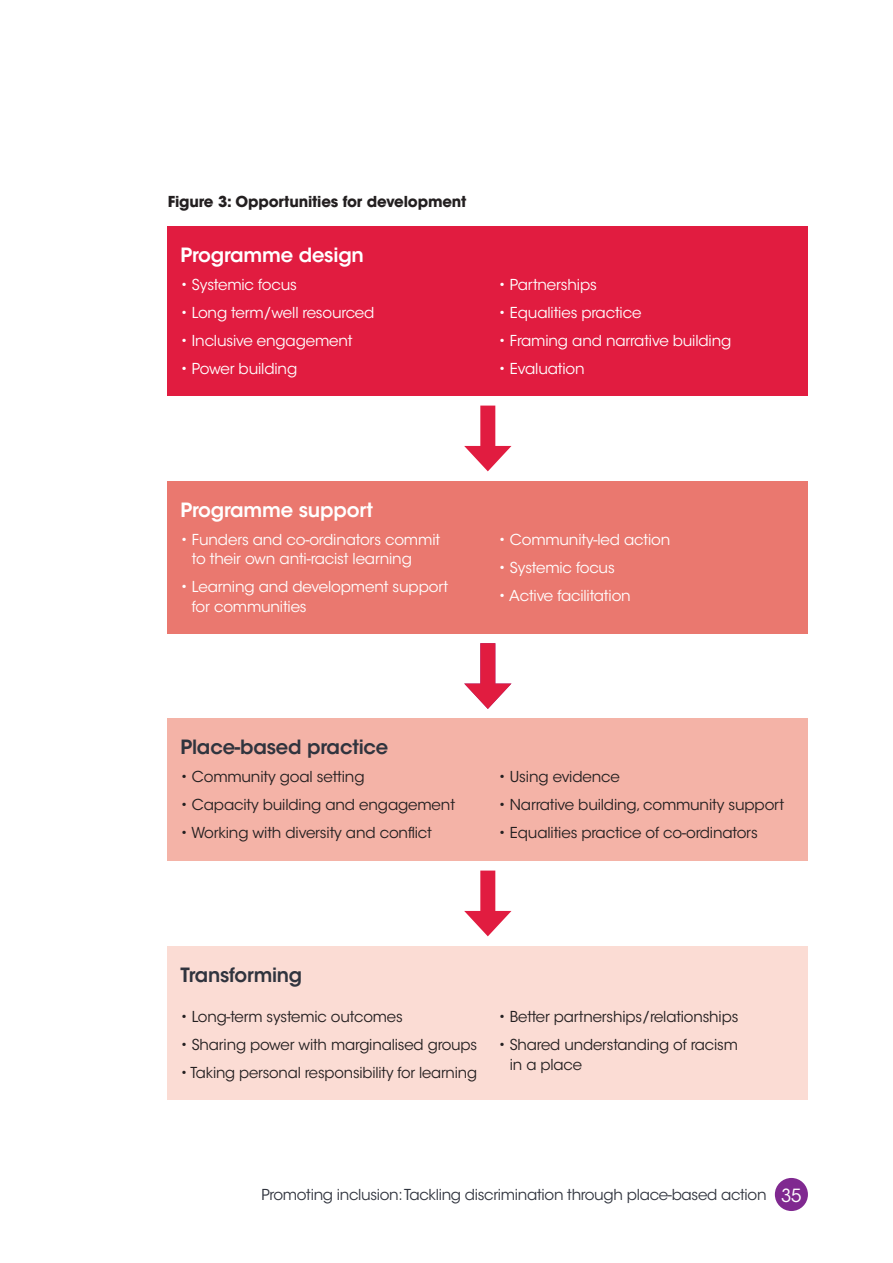
<style>
.page{position:relative;width:893px;height:1263px;background:#fff}
.page>*{position:absolute;margin:0;border:0;box-sizing:border-box;transform-origin:0 0}
.t1{font:600 19.5px "ITC Avant Garde Std";letter-spacing:-.01em;color:#fff}
.t2{font:600 19.5px "ITC Avant Garde Std";letter-spacing:-.01em;color:#30343e}
.t3{font:15px/19.5px "ITC Avant Garde Std";letter-spacing:-.01em;color:#231f20}
.t4{font:15px/19.5px "ITC Avant Garde Std";letter-spacing:-.01em;color:#fff}
.t5{font:15px "ITC Avant Garde Std";letter-spacing:-.02em;color:#30343e}
.t6{font:700 15px "ITC Avant Garde Std";letter-spacing:-.01em;color:#231f20}
.s1{font-size:18px;color:#fff}
</style>
<div class="page">
<div style="left:775px;top:1178px;width:33px;height:33px;background:#802990;border-radius:50%"></div>
<div style="left:168px;top:226px;width:640px;height:170px;background:#e11c40"></div>
<div style="left:168px;top:481px;width:640px;height:152px;background:#ea786f"></div>
<div style="left:168px;top:719px;width:640px;height:142px;background:#f4b3a7"></div>
<div style="left:168px;top:946px;width:640px;height:154px;background:#fbdcd4"></div>
<div style="left:480px;top:406px;width:15px;height:50px;background:#e11c40"></div>
<svg style="left:464px;top:446px;width:47px;height:25px"></svg>
<div style="left:480px;top:643px;width:15px;height:50px;background:#e11c40"></div>
<svg style="left:464px;top:683px;width:47px;height:26px"></svg>
<div style="left:480px;top:870px;width:15px;height:51px;background:#e11c40"></div>
<svg style="left:464px;top:911px;width:47px;height:25px"></svg>
<p class="t6" style="left:168px;top:196px;width:300px">Figure 3: Opportunities for development</p>
<h1 class="t1" style="left:180px;top:247px;width:185px">Programme design</h1>
<p class="t4" style="left:180px;top:276px;width:118px">• Systemic focus</p>
<p class="t4" style="left:180px;top:304px;width:195px">• Long term/well resourced</p>
<p class="t4" style="left:180px;top:332px;width:174px">• Inclusive engagement</p>
<p class="t4" style="left:180px;top:360px;width:118px">• Power building</p>
<p class="t4" style="left:498px;top:276px;width:100px">• Partnerships</p>
<p class="t4" style="left:498px;top:304px;width:144px">• Equalities practice</p>
<p class="t4" style="left:498px;top:332px;width:234px">• Framing and narrative building</p>
<p class="t4" style="left:498px;top:360px;width:88px">• Evaluation</p>
<h1 class="t1" style="left:180px;top:502px;width:194px">Programme support</h1>
<p class="t4" style="left:192px;top:531px;width:250px;text-indent:-11px">• Funders and co-ordinators commit to their own anti-racist learning</p>
<p class="t4" style="left:192px;top:578px;width:258px;text-indent:-11px">• Learning and development support for communities</p>
<p class="t4" style="left:498px;top:531px;width:173px">• Community-led action</p>
<p class="t4" style="left:498px;top:559px;width:118px">• Systemic focus</p>
<p class="t4" style="left:498px;top:587px;width:134px">• Active facilitation</p>
<h1 class="t2" style="left:180px;top:740px;width:209px">Place-based practice</h1>
<p class="t3" style="left:180px;top:768px;width:186px">• Community goal setting</p>
<p class="t3" style="left:180px;top:796px;width:276px">• Capacity building and engagement</p>
<p class="t3" style="left:180px;top:823px;width:253px">• Working with diversity and conflict</p>
<p class="t3" style="left:498px;top:768px;width:123px">• Using evidence</p>
<p class="t3" style="left:498px;top:796px;width:287px">• Narrative building, community support</p>
<p class="t3" style="left:498px;top:824px;width:261px">• Equalities practice of co-ordinators</p>
<h1 class="t2" style="left:180px;top:967px;width:123px">Transforming</h1>
<p class="t3" style="left:180px;top:1009px;width:224px">• Long-term systemic outcomes</p>
<p class="t3" style="left:180px;top:1037px;width:298px">• Sharing power with marginalised groups</p>
<p class="t3" style="left:180px;top:1065px;width:298px">• Taking personal responsibility for learning</p>
<p class="t3" style="left:498px;top:1009px;width:241px">• Better partnerships/relationships</p>
<p class="t3" style="left:510px;top:1037px;width:230px;text-indent:-11px">• Shared understanding of racism in a place</p>
<p class="t5" style="left:261px;top:1187px;width:542px">Promoting inclusion: Tackling discrimination through place-based action <span class="s1">35</span></p>
</div>
